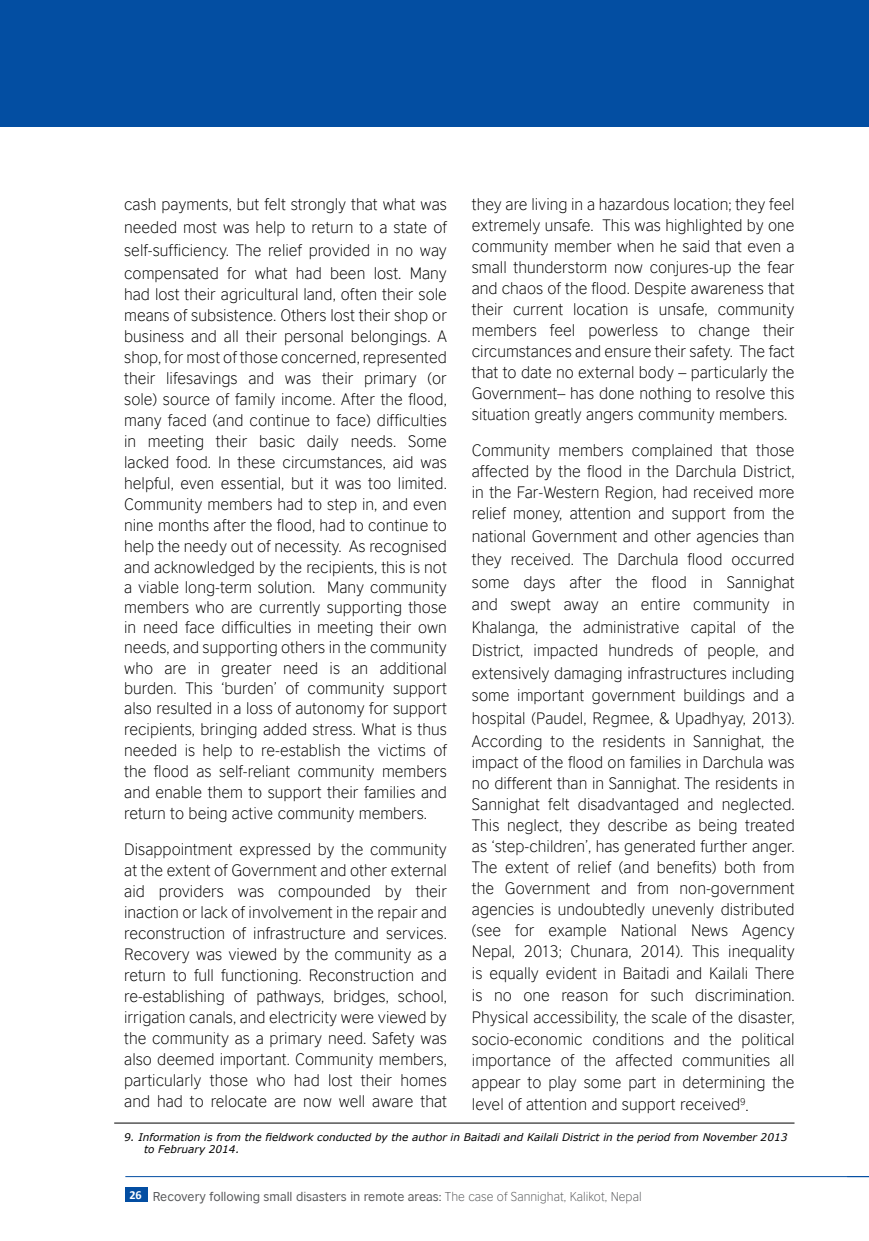
<style>
.page{position:relative;width:869px;height:1241px;background:#fff}
.page>*{position:absolute;margin:0;border:0;box-sizing:border-box;transform-origin:0 0}
.t1{font:300 15.75px/20.8px "British Council Sans";color:#000;text-align:justify}
.t2{font:12.25px "British Council Sans";color:#58595b}
.t3{font:italic 10.5px/12.6px "Verdana";color:#000}
.s1{font-family:"Calibri";font-weight:700;color:#fff}
.s2{font-weight:300}
</style>
<div class="page">
<div style="left:126px;top:1186px;width:22px;height:15px;background:#034ea2"></div>
<hr style="left:125px;top:1175px;width:743px;height:1px;background:#034ea2">
<svg style="left:846px;top:1175px;width:22px;height:1px"></svg>
<div style="left:0;top:0;width:868px;height:126px;background:#034ea2"></div>
<hr style="left:114px;top:1122px;width:680px;height:1px;background:#000">
<p class="t1" style="left:471px;top:194px;width:324px">they are living in a hazardous location; they feel extremely unsafe. This was highlighted by one community member when he said that even a small thunderstorm now conjures-up the fear and chaos of the flood. Despite awareness that their current location is unsafe, community members feel powerless to change their circumstances and ensure their safety. The fact that to date no external body – particularly the Government– has done nothing to resolve this situation greatly angers community members.</p>
<p class="t1" style="left:471px;top:440px;width:324px">Community members complained that those affected by the flood in the Darchula District, in the Far-Western Region, had received more relief money, attention and support from the</p>
<p class="t1" style="left:471px;top:524px;width:324px;line-height:22.8px">national Government and other agencies than they received. The Darchula flood occurred some days after the flood in Sannighat and swept away an entire community in Khalanga, the administrative capital of the District, impacted hundreds of people, and extensively damaging infrastructures including some important government buildings and a hospital (Paudel, Regmee, &amp; Upadhyay, 2013).<br>According to the residents in Sannighat, the</p>
<p class="t1" style="left:471px;top:751px;width:324px;line-height:21.3px">impact of the flood on families in Darchula was no different than in Sannighat. The residents in Sannighat felt disadvantaged and neglected.<br>This neglect, they describe as being treated as ‘step-children’, has generated further anger.<br>The extent of relief (and benefits) both from the Government and from non-government agencies is undoubtedly unevenly distributed (see for example National News Agency Nepal, 2013; Chunara, 2014). This inequality is equally evident in Baitadi and Kailali There is no one reason for such discrimination.<br>Physical accessibility, the scale of the disaster, socio-economic conditions and the political importance of the affected communities all appear to play some part in determining the level of attention and support received<sup>9</sup>.</p>
<p class="t3" style="left:144px;top:1130px;width:644px;text-indent:-20px">9. Information is from the fieldwork conducted by the author in Baitadi and Kailali District in the period from November 2013 to February 2014.</p>
<p class="t1" style="left:124px;top:193px;width:324px;line-height:22.8px">cash payments, but felt strongly that what was needed most was help to return to a state of self-sufficiency. The relief provided in no way compensated for what had been lost. Many</p>
<p class="t1" style="left:124px;top:283px;width:324px">had lost their agricultural land, often their sole means of subsistence. Others lost their shop or business and all their personal belongings. A shop, for most of those concerned, represented their lifesavings and was their primary (or sole) source of family income. After the flood, many faced (and continue to face) difficulties in meeting their basic daily needs. Some lacked food. In these circumstances, aid was helpful, even essential, but it was too limited.<br>Community members had to step in, and even nine months after the flood, had to continue to help the needy out of necessity. As recognised and acknowledged by the recipients, this is not a viable long-term solution. Many community members who are currently supporting those in need face difficulties in meeting their own needs, and supporting others in the community who are in greater need is an additional burden. This ‘burden’ of community support also resulted in a loss of autonomy for support recipients, bringing added stress. What is thus needed is help to re-establish the victims of the flood as self-reliant community members and enable them to support their families and return to being active community members.</p>
<p class="t1" style="left:124px;top:838px;width:324px">Disappointment expressed by the community at the extent of Government and other external aid providers was compounded by their inaction or lack of involvement in the repair and reconstruction of infrastructure and services.<br>Recovery was viewed by the community as a return to full functioning. Reconstruction and re-establishing of pathways, bridges, school, irrigation canals, and electricity were viewed by the community as a primary need. Safety was also deemed important. Community members, particularly those who had lost their homes and had to relocate are now well aware that</p>
<p class="t2" style="left:129px;top:1188px;width:513px"><span class="s1">26</span> Recovery following small disasters in remote areas: <span class="s2">The case of Sannighat, Kalikot, Nepal</span></p>
</div>
